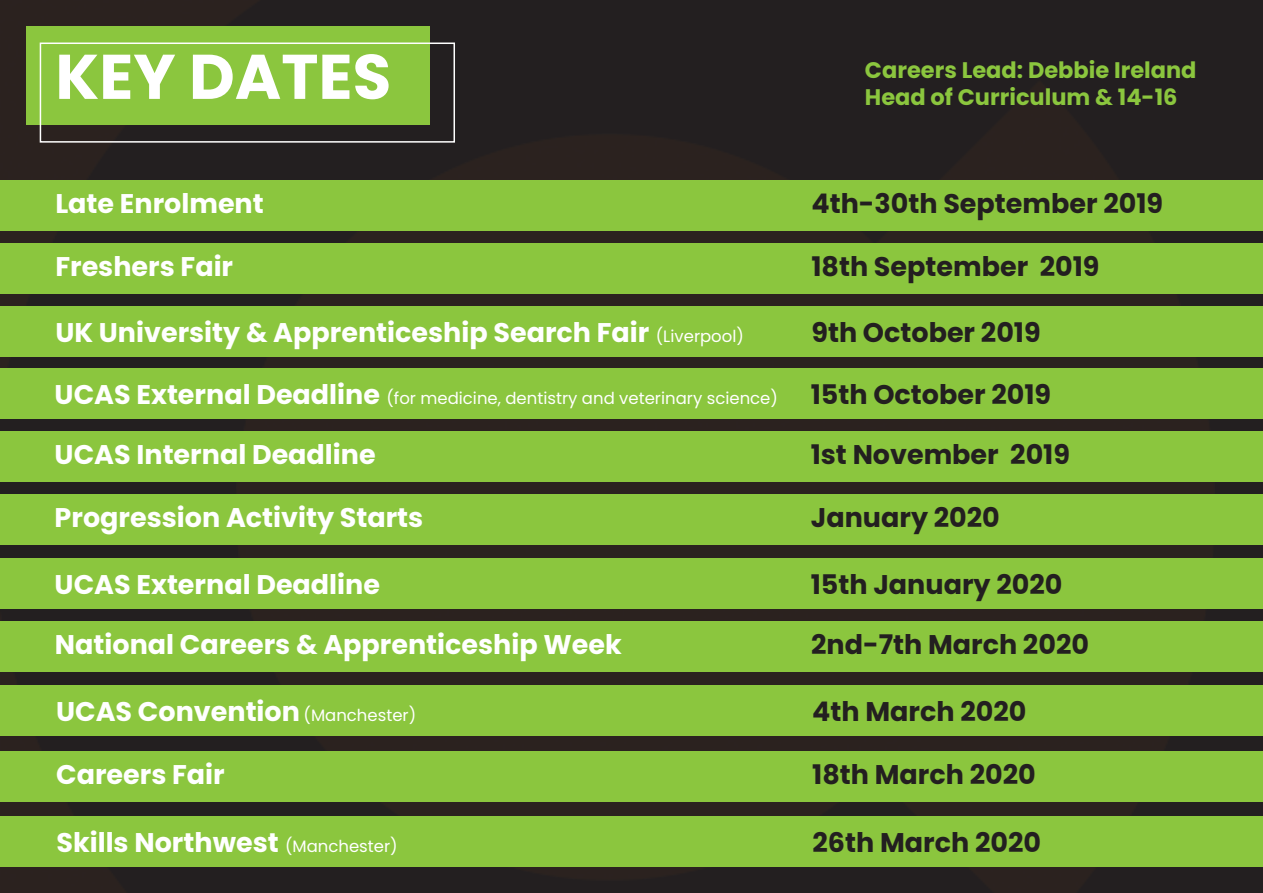
<style>
.page{position:relative;width:1263px;height:893px;background:#231f20}
.page>*{position:absolute;margin:0;border:0;box-sizing:border-box;transform-origin:0 0}
.t1{font:700 63px "Poppins";color:#fff}
.t2{font:700 27px "Poppins";color:#fff}
.t3{font:700 27px "Poppins";color:#231f20}
.t4{font:700 22.5px "Poppins";color:#8bc63e}
.t5{font:16.5px "Poppins";color:#fff}
.s1{font-weight:400;font-size:16.5px}
.s2{font-weight:700;font-size:27px}
.s3{font-weight:700;font-size:27px;color:#231f20}
</style>
<div class="page">
<div style="left:26px;top:26px;width:403px;height:99px;background:#8bc63e"></div>
<div style="left:40px;top:43px;width:415px;height:100px;border:2px solid #fff"></div>
<div style="left:0;top:180px;width:1263px;height:51px;background:#8bc63e"></div>
<div style="left:0;top:306px;width:1263px;height:51px;background:#8bc63e"></div>
<div style="left:0;top:243px;width:1263px;height:51px;background:#8bc63e"></div>
<div style="left:0;top:431px;width:1263px;height:51px;background:#8bc63e"></div>
<div style="left:0;top:494px;width:1263px;height:51px;background:#8bc63e"></div>
<div style="left:0;top:368px;width:1263px;height:51px;background:#8bc63e"></div>
<div style="left:0;top:621px;width:1263px;height:51px;background:#8bc63e"></div>
<div style="left:0;top:685px;width:1263px;height:51px;background:#8bc63e"></div>
<div style="left:0;top:751px;width:1263px;height:51px;background:#8bc63e"></div>
<div style="left:0;top:816px;width:1263px;height:51px;background:#8bc63e"></div>
<div style="left:0;top:558px;width:1263px;height:51px;background:#8bc63e"></div>
<p class="t1" style="left:55px;top:40px;width:337px">KEY DATES</p>
<p class="t4" style="left:865px;top:57px;width:333px">Careers Lead: Debbie Ireland</p>
<p class="t4" style="left:865px;top:84px;width:314px">Head of Curriculum &amp; 14-16</p>
<p class="t2" style="left:55px;top:187px;width:210px">Late Enrolment</p>
<p class="t3" style="left:811px;top:187px;width:353px">4th-30th September 2019</p>
<p class="t2" style="left:55px;top:251px;width:179px">Freshers Fair</p>
<p class="t3" style="left:811px;top:251px;width:290px">18th September 2019</p>
<p class="t2" style="left:55px;top:317px;width:690px">UK University &amp; Apprenticeship Search Fair <span class="s1">(Liverpool)</span></p>
<p class="t3" style="left:811px;top:317px;width:231px">9th October 2019</p>
<p class="t5" style="left:55px;top:389px;width:998px"><span class="s2">UCAS External Deadline</span> (for medicine, dentistry and veterinary science) <span class="s3">15th October 2019</span></p>
<p class="t2" style="left:55px;top:439px;width:323px">UCAS Internal Deadline</p>
<p class="t3" style="left:811px;top:439px;width:261px">1st November 2019</p>
<p class="t2" style="left:55px;top:502px;width:370px">Progression Activity Starts</p>
<p class="t3" style="left:811px;top:502px;width:191px">January 2020</p>
<p class="t2" style="left:55px;top:569px;width:327px">UCAS External Deadline</p>
<p class="t3" style="left:811px;top:569px;width:253px">15th January 2020</p>
<p class="t2" style="left:55px;top:629px;width:568px">National Careers &amp; Apprenticeship Week</p>
<p class="t3" style="left:811px;top:629px;width:279px">2nd-7th March 2020</p>
<p class="t2" style="left:56px;top:696px;width:362px">UCAS Convention <span class="s1">(Manchester)</span></p>
<p class="t3" style="left:812px;top:696px;width:216px">4th March 2020</p>
<p class="t2" style="left:56px;top:759px;width:170px">Careers Fair</p>
<p class="t3" style="left:812px;top:759px;width:225px">18th March 2020</p>
<p class="t2" style="left:56px;top:827px;width:343px">Skills Northwest <span class="s1">(Manchester)</span></p>
<p class="t3" style="left:812px;top:827px;width:230px">26th March 2020</p>
</div>
